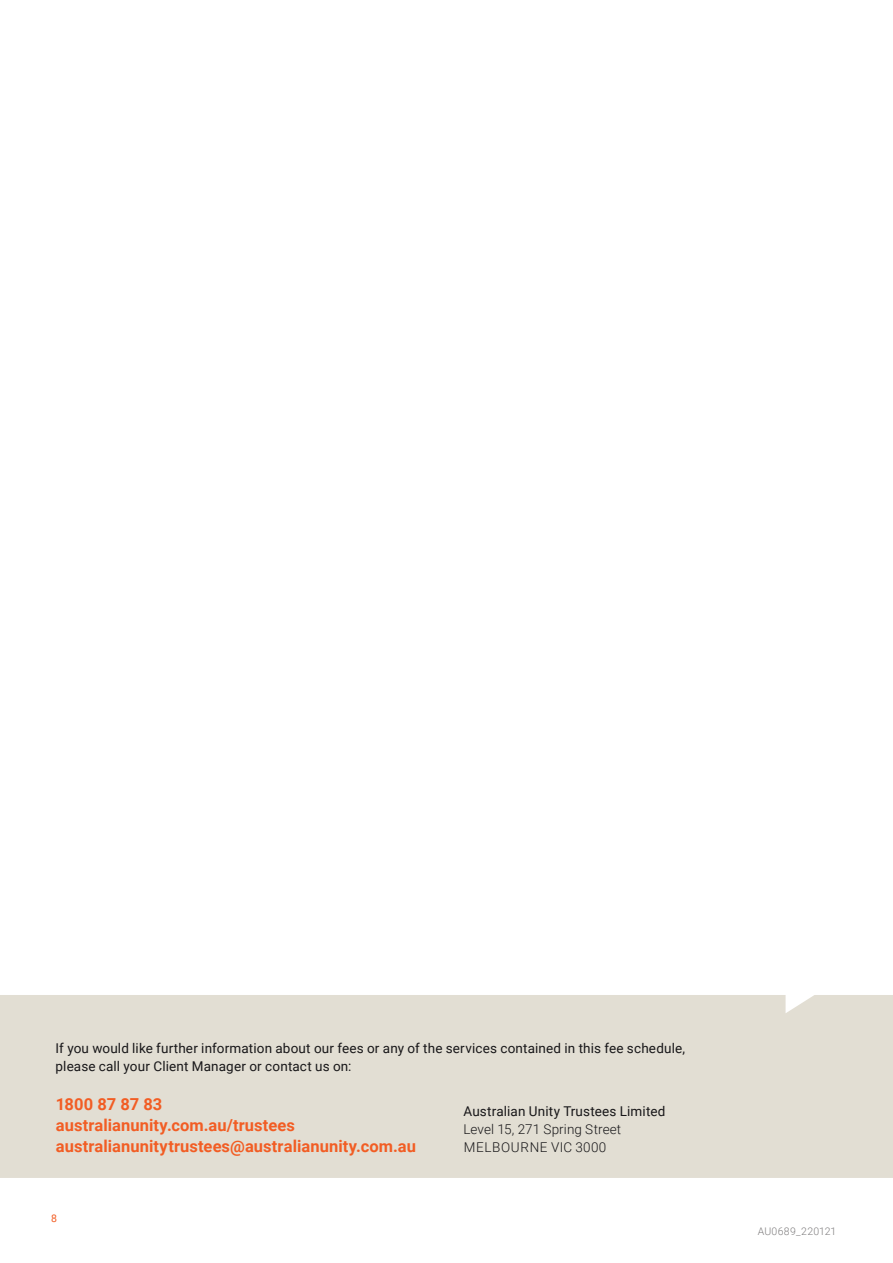
<style>
.page{position:relative;width:893px;height:1263px;background:#fff}
.page>*{position:absolute;margin:0;border:0;box-sizing:border-box;transform-origin:0 0}
.t1{font:700 16.5px/21px "Roboto";letter-spacing:.005em;color:#f25d24}
.t2{font:13.5px/18px "Roboto";letter-spacing:.01em;color:#181719}
.t3{font:300 13.5px/18px "Roboto";letter-spacing:.01em;color:#181719}
.t4{font:300 10.5px "Roboto";letter-spacing:.02em;color:#7f7d7e}
.t5{font:10.5px "Roboto";color:#f25d24}
</style>
<div class="page">
<div style="left:0;top:995px;width:893px;height:183px;background:#e2ded3"></div>
<p class="t2" style="left:56px;top:1038px;width:631px">If you would like further information about our fees or any of the services contained in this fee schedule, please call your Client Manager or contact us on:</p>
<p class="t1" style="left:56px;top:1093px;width:362px">1800 87 87 83<br>australianunity.com.au/trustees australianunitytrustees@australianunity.com.au</p>
<p class="t2" style="left:463px;top:1102px;width:203px">Australian Unity Trustees Limited</p>
<p class="t3" style="left:463px;top:1120px;width:159px">Level 15, 271 Spring Street<br>MELBOURNE VIC 3000</p>
<p class="t5" style="left:51px;top:1211px;width:7px">8</p>
<p class="t4" style="left:758px;top:1223px;width:80px">AU0689_220121</p>
</div>
